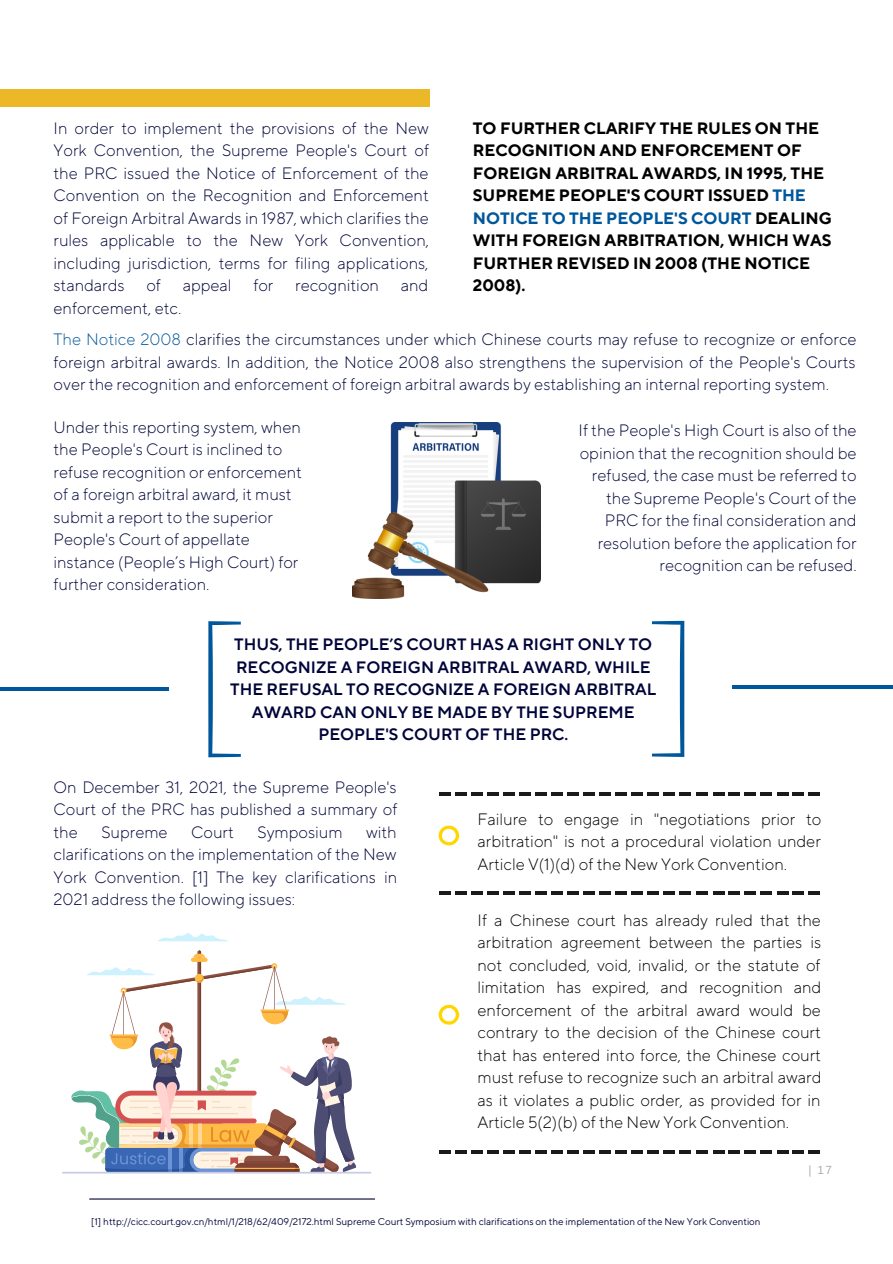
<style>
.page{position:relative;width:893px;height:1264px;background:#fff}
.page>*{position:absolute;margin:0;border:0;box-sizing:border-box;transform-origin:0 0}
.t1{font:300 16.5px/22.5px "TT Norms Pro";color:#000438;text-align:justify}
.t2{font:300 16.5px/22.5px "TT Norms Pro";color:#000;text-align:justify}
.t3{font:700 16.5px/22.5px "TT Norms Pro";color:#000}
.t4{font:600 16.5px/22.5px "TT Norms Pro";color:#000438;text-align:center}
.t5{font:11.85px "Arimo";color:#aaafb1}
.t6{font:9.75px "TT Norms Pro";color:#000438}
.s1{color:#01579b}
</style>
<div class="page">
<div style="left:0;top:89px;width:429px;height:18px;background:#ecb828"></div>
<img style="left:352px;top:422px;width:188px;height:177px">
<svg style="left:208px;top:621px;width:33px;height:136px"></svg>
<svg style="left:652px;top:621px;width:32px;height:136px"></svg>
<hr style="left:0;top:687px;width:169px;height:3px;background:#01579b">
<hr style="left:731px;top:685px;width:161px;height:3px;background:#01579b">
<svg style="left:438px;top:825px;width:21px;height:21px"></svg>
<svg style="left:439px;top:792px;width:251px;height:3px"></svg>
<svg style="left:696px;top:792px;width:124px;height:3px"></svg>
<svg style="left:439px;top:891px;width:251px;height:3px"></svg>
<svg style="left:696px;top:891px;width:124px;height:3px"></svg>
<svg style="left:438px;top:1004px;width:21px;height:21px"></svg>
<svg style="left:439px;top:1150px;width:251px;height:3px"></svg>
<svg style="left:696px;top:1150px;width:124px;height:3px"></svg>
<svg style="left:71px;top:950px;width:285px;height:221px"></svg>
<hr style="left:62px;top:1171px;width:309px;height:2px;background:#c8cbe3">
<svg style="left:158px;top:933px;width:70px;height:8px"></svg>
<hr style="left:89px;top:1198px;width:286px;height:1px;background:#000438">
<p class="t3" style="left:473px;top:117px;width:360px">TO FURTHER CLARIFY THE RULES ON THE<br>RECOGNITION AND ENFORCEMENT OF<br>FOREIGN ARBITRAL AWARDS, IN 1995, THE<br>SUPREME PEOPLE'S COURT ISSUED <span class="s1">THE<br>NOTICE TO THE PEOPLE'S COURT</span> DEALING<br>WITH FOREIGN ARBITRATION, WHICH WAS<br>FURTHER REVISED IN 2008 (THE NOTICE<br>2008).</p>
<p class="t1" style="left:54px;top:117px;width:377px">In order to implement the provisions of the New York Convention, the Supreme People's Court of the PRC issued the Notice of Enforcement of the Convention on the Recognition and Enforcement of Foreign Arbitral Awards in 1987, which clarifies the rules applicable to the New York Convention, including jurisdiction, terms for filing applications, standards</p>
<p class="t1" style="left:146px;top:275px;width:16px">of</p>
<p class="t1" style="left:183px;top:275px;width:50px">appeal</p>
<p class="t1" style="left:253px;top:275px;width:22px">for</p>
<p class="t1" style="left:295px;top:275px;width:85px">recognition</p>
<p class="t1" style="left:400px;top:275px;width:29px">and</p>
<p class="t1" style="left:54px;top:297px;width:129px">enforcement, etc.</p>
<p class="t1" style="left:54px;top:329px;width:804px"><span class="s1">The Notice 2008</span> clarifies the circumstances under which Chinese courts may refuse to recognize or enforce foreign arbitral awards. In addition, the Notice 2008 also strengthens the supervision of the People's Courts over the recognition and enforcement of foreign arbitral awards by establishing an internal reporting system.</p>
<p class="t1" style="left:54px;top:416px;width:250px;text-align:left">Under this reporting system, when the People's Court is inclined to refuse recognition or enforcement of a foreign arbitral award, it must submit a report to the superior<br>People's Court of appellate instance (People’s High Court) for further consideration.</p>
<p class="t1" style="left:578px;top:420px;width:279px;text-align:right">If the People's High Court is also of the opinion that the recognition should be refused, the case must be referred to the Supreme People's Court of the PRC for the final consideration and resolution before the application for recognition can be refused.</p>
<p class="t4" style="left:230px;top:634px;width:427px">THUS, THE PEOPLE’S COURT HAS A RIGHT ONLY TO RECOGNIZE A FOREIGN ARBITRAL AWARD, WHILE THE REFUSAL TO RECOGNIZE A FOREIGN ARBITRAL AWARD CAN ONLY BE MADE BY THE SUPREME PEOPLE'S COURT OF THE PRC.</p>
<p class="t1" style="left:54px;top:776px;width:345px">On December 31, 2021, the Supreme People's Court of the PRC has published a summary of the</p>
<p class="t1" style="left:101px;top:821px;width:68px">Supreme</p>
<p class="t1" style="left:191px;top:821px;width:44px">Court</p>
<p class="t1" style="left:257px;top:821px;width:87px">Symposium</p>
<p class="t1" style="left:54px;top:821px;width:345px;text-indent:312px">with clarifications on the implementation of the New York Convention. [1] The key clarifications in 2021 address the following issues:</p>
<p class="t2" style="left:477px;top:808px;width:345px">Failure to engage in "negotiations prior to arbitration" is not a procedural violation under Article V(1)(d) of the New York Convention.</p>
<p class="t2" style="left:477px;top:909px;width:345px">If a Chinese court has already ruled that the arbitration agreement between the parties is not concluded, void, invalid, or the statute of limitation has expired, and recognition and enforcement of the arbitral award would be contrary to the decision of the Chinese court that has entered into force, the Chinese court must refuse to recognize such an arbitral award as it violates a public order, as provided for in Article 5(2)(b) of the New York Convention.</p>
<p class="t5" style="left:808px;top:1163px;width:25px">| 17</p>
<p class="t6" style="left:91px;top:1215px;width:670px">[1] http://cicc.court.gov.cn/html/1/218/62/409/2172.html Supreme Court Symposium with clarifications on the implementation of the New York Convention</p>
</div>
